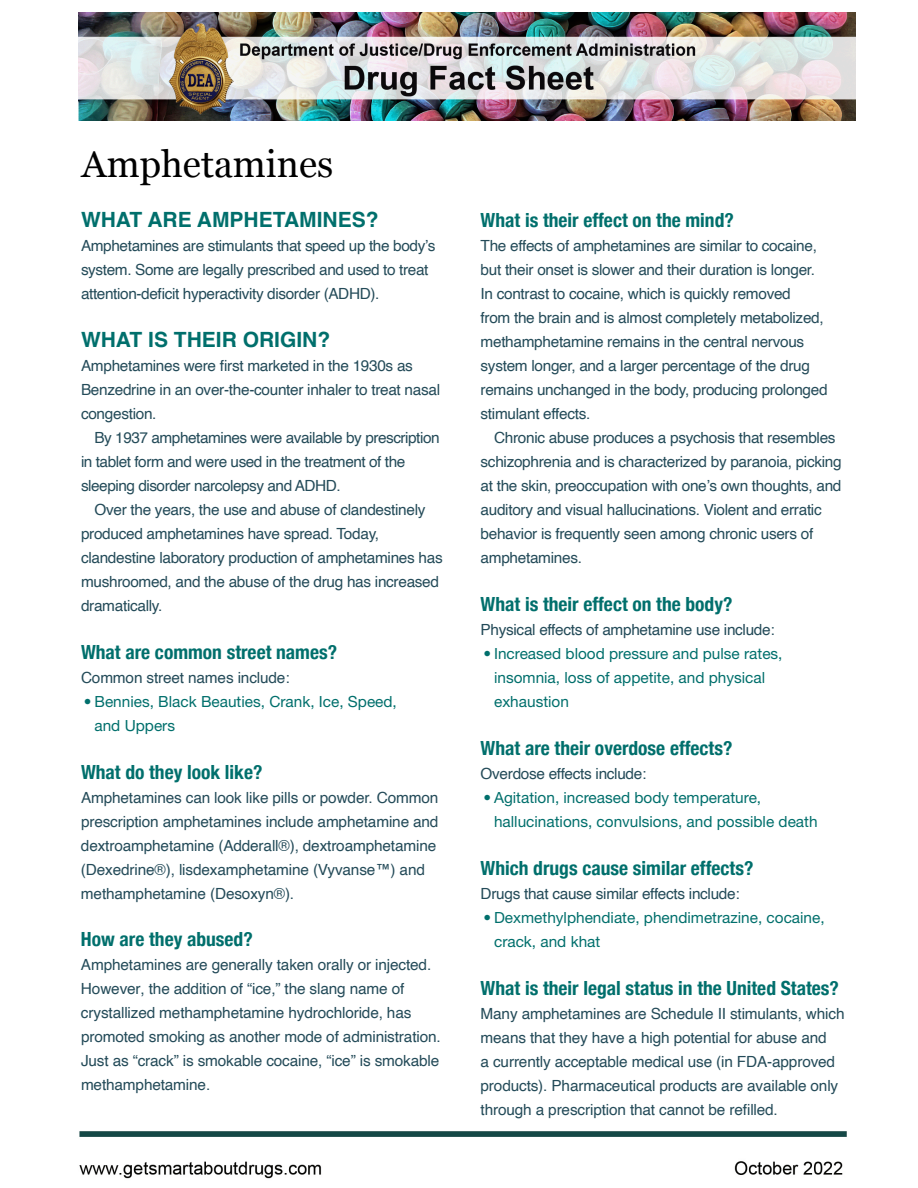
<style>
.page{position:relative;width:918px;height:1188px;background:#fff}
.page>*{position:absolute;margin:0;border:0;box-sizing:border-box;transform-origin:0 0}
.t1{font:37.5px "Georgia";color:#000}
.t2{font:700 21px "Helvetica";color:#006f6c}
.t3{font:700 condensed 19.5px "Helvetica Neue";color:#006f6c}
.t4{font:15.3px/24px "Helvetica";letter-spacing:-.02em;color:#244b59}
.t5{font:15.3px/24px "Helvetica Neue LT Std";color:#006f6c}
</style>
<div class="page">
<img style="left:79px;top:12px;width:776px;height:109px">
<img style="left:79px;top:1131px;width:768px;height:48px">
<h1 class="t1" style="left:82px;top:136px;width:253px">Amphetamines</h1>
<h2 class="t2" style="left:81px;top:206px;width:299px">WHAT ARE AMPHETAMINES?</h2>
<p class="t4" style="left:81px;top:234px;width:356px">Amphetamines are stimulants that speed up the body’s system. Some are legally prescribed and used to treat attention-deficit hyperactivity disorder (ADHD).</p>
<h2 class="t2" style="left:81px;top:326px;width:251px">WHAT IS THEIR ORIGIN?</h2>
<p class="t4" style="left:81px;top:354px;width:361px">Amphetamines were first marketed in the 1930s as<br>Benzedrine in an over-the-counter inhaler to treat nasal congestion.</p>
<p class="t4" style="left:81px;top:426px;width:360px;text-indent:13px">By 1937 amphetamines were available by prescription in tablet form and were used in the treatment of the sleeping disorder narcolepsy and ADHD.</p>
<p class="t4" style="left:81px;top:498px;width:363px;text-indent:13px">Over the years, the use and abuse of clandestinely produced amphetamines have spread. Today, clandestine laboratory production of amphetamines has mushroomed, and the abuse of the drug has increased dramatically.</p>
<p class="t3" style="left:81px;top:635px;width:258px">What are common street names?</p>
<p class="t4" style="left:81px;top:666px;width:210px">Common street names include:</p>
<p class="t5" style="left:94px;top:689px;width:304px;text-indent:-11px">• Bennies, Black Beauties, Crank, Ice, Speed, and Uppers</p>
<p class="t3" style="left:81px;top:755px;width:183px">What do they look like?</p>
<p class="t4" style="left:81px;top:786px;width:359px">Amphetamines can look like pills or powder. Common prescription amphetamines include amphetamine and dextroamphetamine (Adderall®), dextroamphetamine (Dexedrine®), lisdexamphetamine (Vyvanse™) and methamphetamine (Desoxyn®).</p>
<p class="t3" style="left:81px;top:923px;width:173px">How are they abused?</p>
<p class="t4" style="left:81px;top:954px;width:361px">Amphetamines are generally taken orally or injected.<br>However, the addition of “ice,” the slang name of crystallized methamphetamine hydrochloride, has promoted smoking as another mode of administration.<br>Just as “crack” is smokable cocaine, “ice” is smokable methamphetamine.</p>
<p class="t3" style="left:481px;top:203px;width:255px">What is their effect on the mind?</p>
<p class="t4" style="left:481px;top:234px;width:349px">The effects of amphetamines are similar to cocaine, but their onset is slower and their duration is longer.<br>In contrast to cocaine, which is quickly removed<br>from the brain and is almost completely metabolized, methamphetamine remains in the central nervous system longer, and a larger percentage of the drug remains unchanged in the body, producing prolonged stimulant effects.</p>
<p class="t4" style="left:481px;top:426px;width:363px;text-indent:13px">Chronic abuse produces a psychosis that resembles schizophrenia and is characterized by paranoia, picking at the skin, preoccupation with one’s own thoughts, and auditory and visual hallucinations. Violent and erratic behavior is frequently seen among chronic users of amphetamines.</p>
<p class="t3" style="left:481px;top:587px;width:254px">What is their effect on the body?</p>
<p class="t4" style="left:481px;top:618px;width:296px">Physical effects of amphetamine use include:</p>
<p class="t5" style="left:494px;top:641px;width:290px;text-indent:-11px">• Increased blood pressure and pulse rates, insomnia, loss of appetite, and physical exhaustion</p>
<p class="t3" style="left:481px;top:731px;width:253px">What are their overdose effects?</p>
<p class="t4" style="left:481px;top:762px;width:167px">Overdose effects include:</p>
<p class="t5" style="left:494px;top:785px;width:325px;text-indent:-11px">• Agitation, increased body temperature, hallucinations, convulsions, and possible death</p>
<p class="t3" style="left:481px;top:851px;width:274px">Which drugs cause similar effects?</p>
<p class="t4" style="left:481px;top:882px;width:261px">Drugs that cause similar effects include:</p>
<p class="t5" style="left:494px;top:905px;width:332px;text-indent:-11px">• Dexmethylphendiate, phendimetrazine, cocaine, crack, and khat</p>
<p class="t3" style="left:481px;top:971px;width:360px">What is their legal status in the United States?</p>
<p class="t4" style="left:481px;top:1002px;width:366px">Many amphetamines are Schedule II stimulants, which means that they have a high potential for abuse and<br>a currently acceptable medical use (in FDA-approved products). Pharmaceutical products are available only through a prescription that cannot be refilled.</p>
</div>
